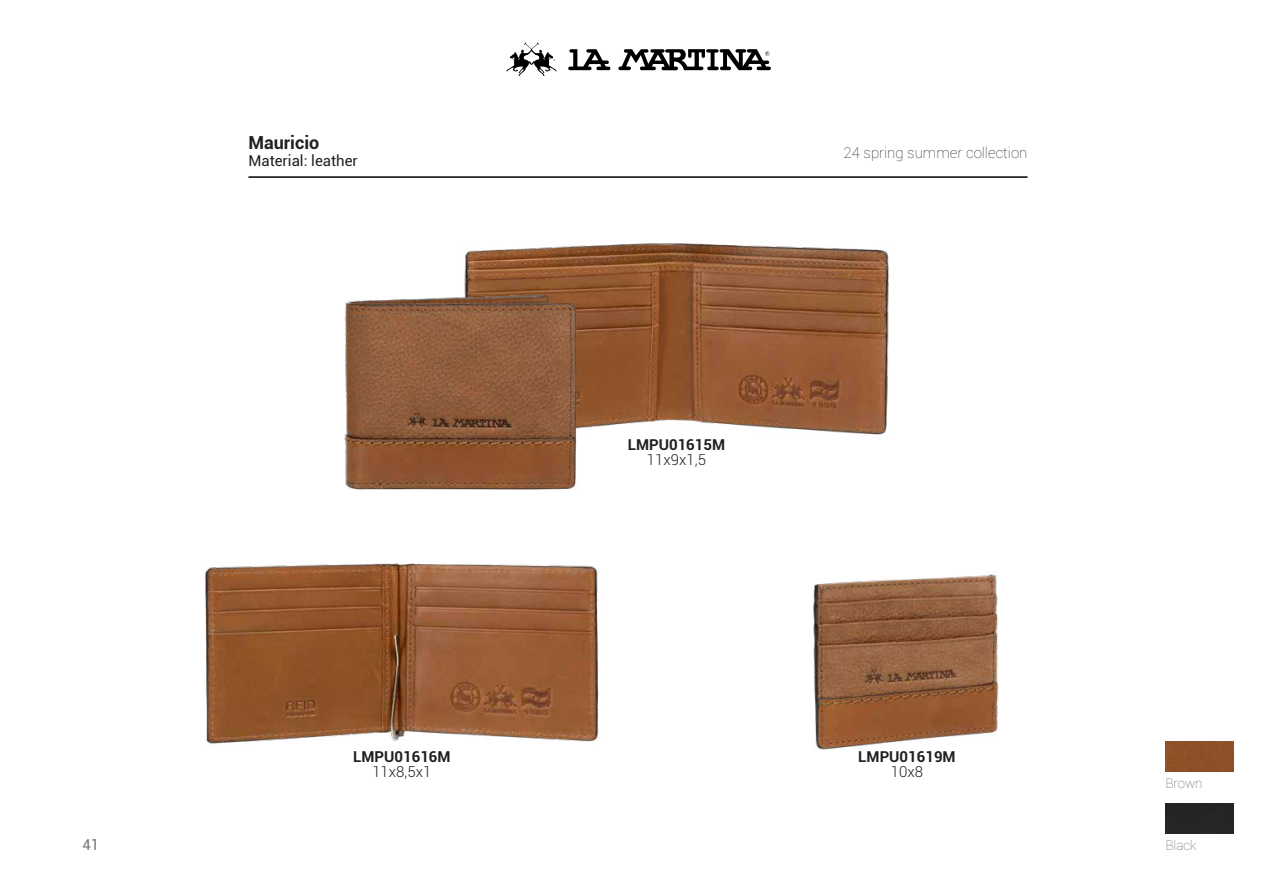
<style>
.page{position:relative;width:1276px;height:893px;background:#fff}
.page>*{position:absolute;margin:0;border:0;box-sizing:border-box;transform-origin:0 0}
.t1{font:700 18px "Roboto";color:#231f20}
.t2{font:700 15px "Roboto";color:#231f20}
.t3{font:100 15px "Roboto";color:#231f20}
.t4{font:300 15px "Roboto";color:#231f20}
.t5{font:15px "Roboto";color:#231f20}
.t6{font:15px "Roboto";color:#76787b}
.Blauer_-_colori{font:100 13.5px "Roboto";letter-spacing:-.005em;color:#636366}
</style>
<div class="page">
<svg style="left:506px;top:43px;width:51px;height:33px"></svg>
<svg style="left:568px;top:49px;width:42px;height:21px"></svg>
<svg style="left:618px;top:49px;width:153px;height:21px"></svg>
<hr style="left:248px;top:176px;width:779px;height:2px;background:#000">
<div style="left:1165px;top:803px;width:68px;height:30px;background:#252525"></div>
<img style="left:464px;top:243px;width:425px;height:192px">
<img style="left:203px;top:563px;width:396px;height:181px">
<div style="left:1165px;top:741px;width:68px;height:30px;background:#8d5229"></div>
<img style="left:813px;top:574px;width:186px;height:175px">
<img style="left:344px;top:292px;width:239px;height:198px">
<p class="t1" style="left:248px;top:130px;width:72px">Mauricio</p>
<p class="t5" style="left:248px;top:150px;width:111px">Material: leather</p>
<p class="t6" style="left:82px;top:834px;width:18px">41</p>
<p class="t2" style="left:353px;top:746px;width:99px">LMPU01616M</p>
<p class="t4" style="left:372px;top:761px;width:61px">11x8,5x1</p>
<p class="t2" style="left:628px;top:434px;width:99px">LMPU01615M</p>
<p class="t4" style="left:647px;top:450px;width:61px">11x9x1,5</p>
<p class="t3" style="left:843px;top:142px;width:185px">24 spring summer collection</p>
<p class="t2" style="left:858px;top:746px;width:99px">LMPU01619M</p>
<p class="t4" style="left:891px;top:761px;width:34px">10x8</p>
<p class="Blauer_-_colori" style="left:1165px;top:774px;width:39px">Brown</p>
<p class="Blauer_-_colori" style="left:1165px;top:836px;width:33px">Black</p>
</div>
